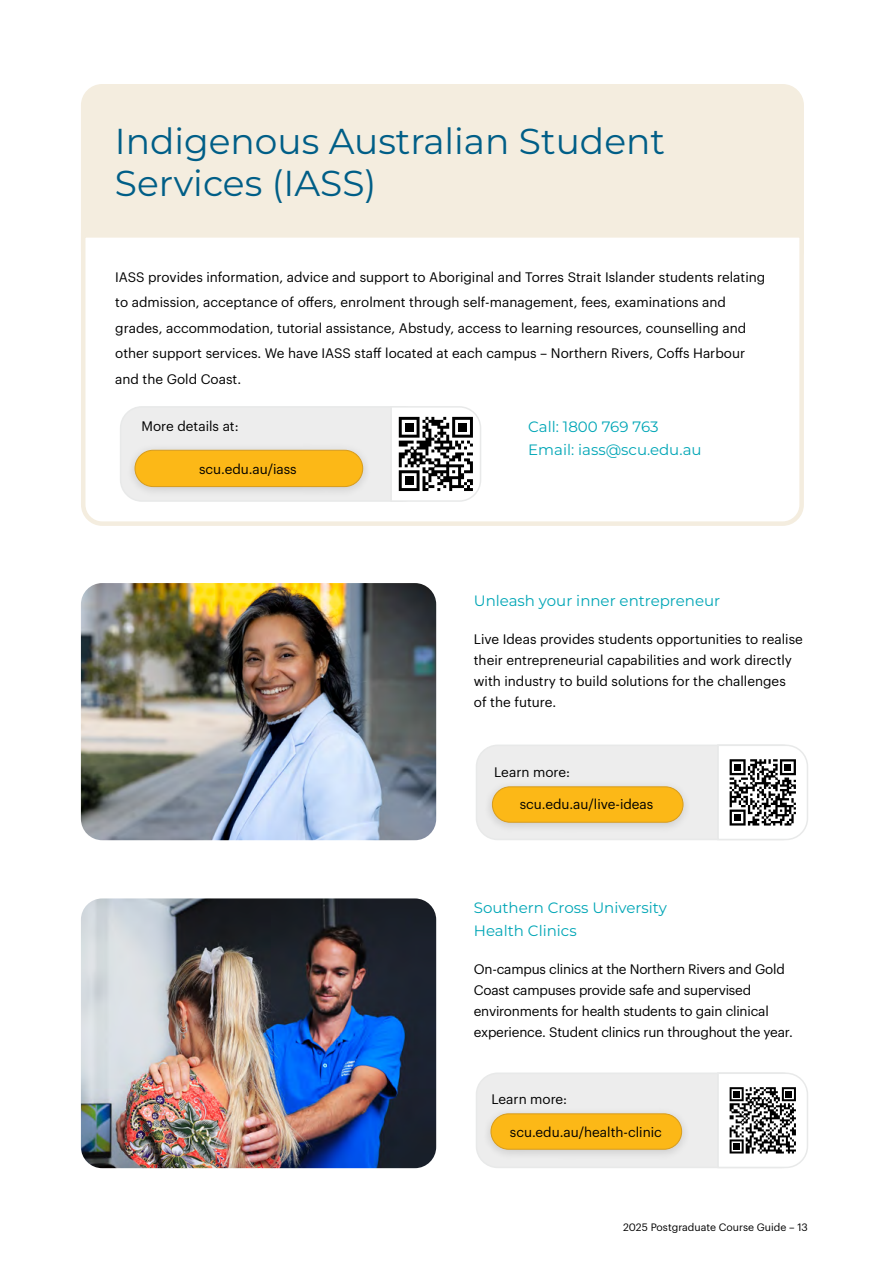
<style>
.page{position:relative;width:893px;height:1263px;background:#fff}
.page>*{position:absolute;margin:0;border:0;box-sizing:border-box;transform-origin:0 0}
.Heading_1{font:36px/42.6px "Montserrat";color:#005e87}
.Lead_text{font:15px/22.8px "Montserrat";color:#00a6b6}
.Body{font:13.5px/25.7px "Graphik";color:#000}
._4__copy{font:13.5px/21px "Graphik";letter-spacing:-.015em;color:#000}
.t1{font:10.5px "Graphik";color:#000}
</style>
<div class="page">
<img style="left:81px;top:583px;width:355px;height:257px">
<img style="left:81px;top:898px;width:355px;height:270px">
<div style="left:81px;top:84px;width:723px;height:187px;background:#f4eddf;border-radius:21px"></div>
<svg style="left:81px;top:237px;width:723px;height:289px"></svg>
<div style="left:476px;top:745px;width:327px;height:94px;background:#ededed;border-radius:21px"></div>
<div style="left:476px;top:744px;width:328px;height:96px;border:2px solid #e8e9e9;border-radius:21px"></div>
<div style="left:483px;top:779px;width:209px;height:55px;background:#000;opacity:.15"></div>
<div style="left:492px;top:787px;width:191px;height:35px;background:#fcb817;border-radius:18px"></div>
<div style="left:492px;top:786px;width:191px;height:37px;border:1px solid #d89c1b;border-radius:18px"></div>
<div style="left:476px;top:1073px;width:327px;height:94px;background:#ededed;border-radius:21px"></div>
<div style="left:476px;top:1072px;width:328px;height:96px;border:2px solid #e8e9e9;border-radius:21px"></div>
<div style="left:481px;top:1106px;width:210px;height:55px;background:#000;opacity:.15"></div>
<div style="left:491px;top:1114px;width:191px;height:35px;background:#fcb817;border-radius:18px"></div>
<div style="left:491px;top:1113px;width:191px;height:36px;border:1px solid #d89c1b;border-radius:18px"></div>
<div style="left:121px;top:407px;width:303px;height:94px;background:#ededed;border-radius:21px"></div>
<div style="left:120px;top:406px;width:304px;height:96px;border:2px solid #e8e9e9;border-radius:21px"></div>
<div style="left:125px;top:443px;width:247px;height:55px;background:#000;opacity:.15"></div>
<div style="left:135px;top:450px;width:228px;height:37px;background:#fcb817;border-radius:18px"></div>
<div style="left:135px;top:450px;width:228px;height:37px;border:1px solid #d89c1b;border-radius:18px"></div>
<svg style="left:390px;top:405px;width:92px;height:97px"></svg>
<svg style="left:716px;top:744px;width:92px;height:97px"></svg>
<svg style="left:716px;top:1072px;width:92px;height:96px;background:#bdbdbd"></svg>
<p class="Heading_1" style="left:115px;top:119px;width:552px">Indigenous Australian Student<br>Services (IASS)</p>
<p class="Body" style="left:115px;top:263px;width:652px">IASS provides information, advice and support to Aboriginal and Torres Strait Islander students relating to admission, acceptance of offers, enrolment through self-management, fees, examinations and grades, accommodation, tutorial assistance, Abstudy, access to learning resources, counselling and other support services. We have IASS staff located at each campus – Northern Rivers, Coffs Harbour and the Gold Coast.</p>
<p class="_4__copy" style="left:142px;top:415px;width:99px">More details at:</p>
<p class="_4__copy" style="left:199px;top:457px;width:99px">scu.edu.au/iass</p>
<p class="Lead_text" style="left:528px;top:415px;width:175px">Call: 1800 769 763<br>Email: iass@scu.edu.au</p>
<p class="Lead_text" style="left:474px;top:589px;width:248px">Unleash your inner entrepreneur</p>
<p class="_4__copy" style="left:474px;top:627px;width:330px">Live Ideas provides students opportunities to realise their entrepreneurial capabilities and work directly with industry to build solutions for the challenges<br>of the future.</p>
<p class="Body" style="left:494px;top:758px;width:77px">Learn more:</p>
<p class="Body" style="left:520px;top:790px;width:135px">scu.edu.au/live-ideas</p>
<p class="Lead_text" style="left:474px;top:896px;width:194px">Southern Cross University<br>Health Clinics</p>
<p class="_4__copy" style="left:474px;top:957px;width:320px">On-campus clinics at the Northern Rivers and Gold Coast campuses provide safe and supervised environments for health students to gain clinical experience. Student clinics run throughout the year.</p>
<p class="Body" style="left:491px;top:1085px;width:77px">Learn more:</p>
<p class="Body" style="left:510px;top:1118px;width:153px">scu.edu.au/health-clinic</p>
<p class="t1" style="left:623px;top:1220px;width:186px">2025 Postgraduate Course Guide – 13</p>
</div>
